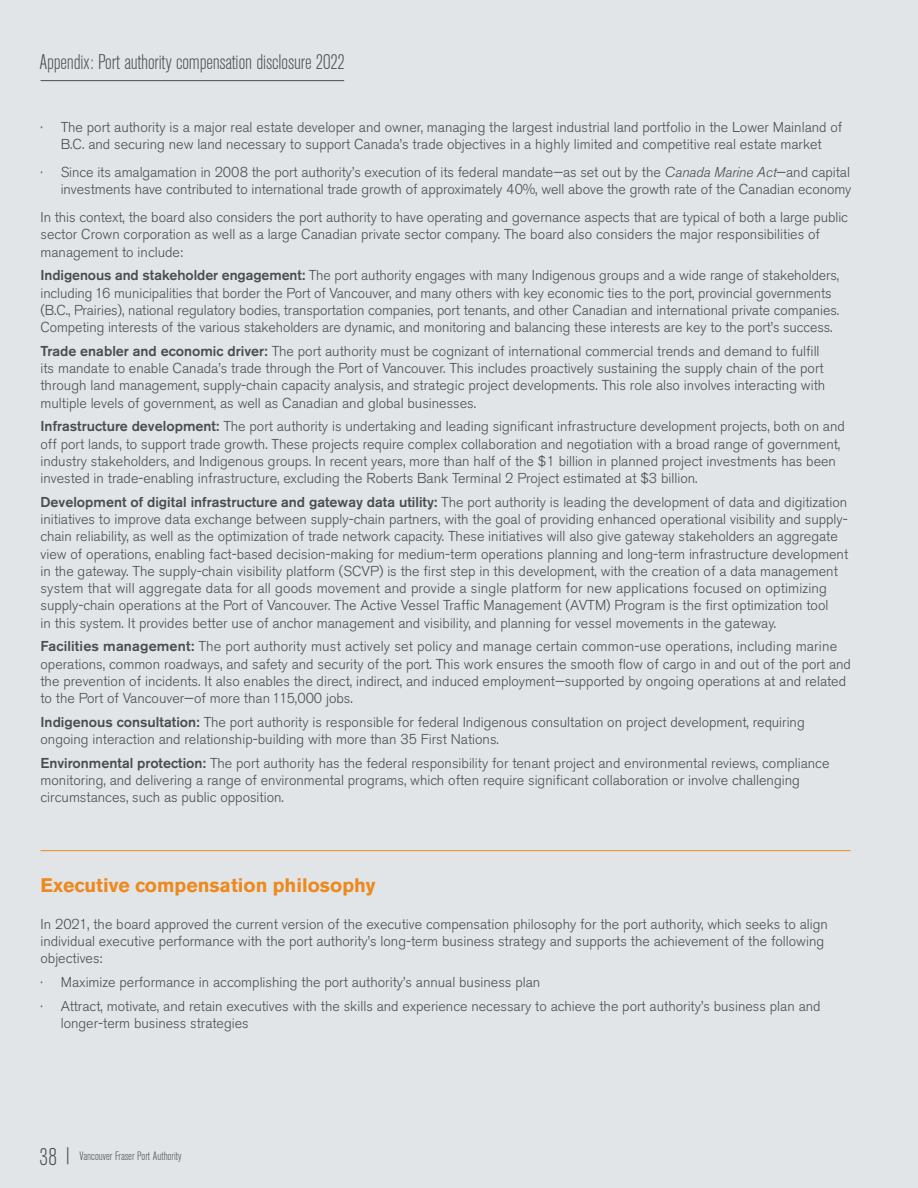
<style>
.page{position:relative;width:918px;height:1188px;background:#e1e5e8}
.page>*{position:absolute;margin:0;border:0;box-sizing:border-box;transform-origin:0 0}
.t1{font:300 condensed 24px "Akzidenz Grotesk BE";color:#4b4c4d}
.t2{font:300 condensed 21px "Akzidenz Grotesk BE";letter-spacing:-.01em;color:#4b4c4d}
.t3{font:700 19.5px "Akzidenz Grotesk BE";color:#ed891d}
.t4{font:300 14.25px/17.2px "Akzidenz Grotesk BE";color:#4b4c4d}
.t5{font:300 condensed 12px "Akzidenz Grotesk BE";color:#4b4c4d}
.s1{font-style:italic}
.s2{font-family:"Berthold Akzidenz Grotesk BE Md 2";font-weight:400}
.s3{font-size:17.1px}
</style>
<div class="page">
<hr style="left:40px;top:850px;width:810px;height:1px;background:#ed891d">
<hr style="left:41px;top:80px;width:303px;height:1px;background:#4b4c4d">
<h2 class="t2" style="left:39px;top:50px;width:307px">Appendix: Port authority compensation disclosure 2022</h2>
<p class="t4" style="left:40px;top:118px;width:803px;text-align:center">· The port authority is a major real estate developer and owner, managing the largest industrial land portfolio in the Lower Mainland of<br>B.C. and securing new land necessary to support Canada’s trade objectives in a highly limited and competitive real estate market</p>
<p class="t4" style="left:40px;top:164px;width:813px;text-align:right">· Since its amalgamation in 2008 the port authority’s execution of its federal mandate—as set out by the <span class="s1">Canada Marine Act</span>—and capital investments have contributed to international trade growth of approximately 40%, well above the growth rate of the Canadian economy</p>
<p class="t4" style="left:41px;top:209px;width:809px">In this context, the board also considers the port authority to have operating and governance aspects that are typical of both a large public sector Crown corporation as well as a large Canadian private sector company. The board also considers the major responsibilities of management to include:</p>
<p class="t4" style="left:40px;top:267px;width:800px"><span class="s2">Indigenous and stakeholder engagement:</span> The port authority engages with many Indigenous groups and a wide range of stakeholders, including 16 municipalities that border the Port of Vancouver, and many others with key economic ties to the port, provincial governments (B.C., Prairies), national regulatory bodies, transportation companies, port tenants, and other Canadian and international private companies.<br>Competing interests of the various stakeholders are dynamic, and monitoring and balancing these interests are key to the port’s success.</p>
<p class="t4" style="left:40px;top:343px;width:786px"><span class="s2">Trade enabler and economic driver:</span> The port authority must be cognizant of international commercial trends and demand to fulfill its mandate to enable Canada’s trade through the Port of Vancouver. This includes proactively sustaining the supply chain of the port through land management, supply-chain capacity analysis, and strategic project developments. This role also involves interacting with multiple levels of government, as well as Canadian and global businesses.</p>
<p class="t4" style="left:40px;top:418px;width:806px"><span class="s2">Infrastructure development:</span> The port authority is undertaking and leading significant infrastructure development projects, both on and off port lands, to support trade growth. These projects require complex collaboration and negotiation with a broad range of government, industry stakeholders, and Indigenous groups. In recent years, more than half of the $1 billion in planned project investments has been invested in trade-enabling infrastructure, excluding the Roberts Bank Terminal 2 Project estimated at $3 billion.</p>
<p class="t4" style="left:40px;top:494px;width:809px"><span class="s2">Development of digital infrastructure and gateway data utility:</span> The port authority is leading the development of data and digitization initiatives to improve data exchange between supply-chain partners, with the goal of providing enhanced operational visibility and supply&shy;chain reliability, as well as the optimization of trade network capacity. These initiatives will also give gateway stakeholders an aggregate view of operations, enabling fact-based decision-making for medium-term operations planning and long-term infrastructure development in the gateway. The supply-chain visibility platform (SCVP) is the first step in this development, with the creation of a data management system that will aggregate data for all goods movement and provide a single platform for new applications focused on optimizing supply-chain operations at the Port of Vancouver. The Active Vessel Traffic Management (AVTM) Program is the first optimization tool<br>in this system. It provides better use of anchor management and visibility, and planning for vessel movements in the gateway.</p>
<p class="t4" style="left:40px;top:638px;width:812px"><span class="s2">Facilities management:</span> The port authority must actively set policy and manage certain common-use operations, including marine operations, common roadways, and safety and security of the port. This work ensures the smooth flow of cargo in and out of the port and the prevention of incidents. It also enables the direct, indirect, and induced employment—supported by ongoing operations at and related to the Port of Vancouver—of more than 115,000 jobs.</p>
<p class="t4" style="left:40px;top:714px;width:766px"><span class="s2">Indigenous consultation:</span> The port authority is responsible for federal Indigenous consultation on project development, requiring ongoing interaction and relationship-building with more than 35 First Nations.</p>
<p class="t4" style="left:40px;top:755px;width:790px"><span class="s2">Environmental protection:</span> The port authority has the federal responsibility for tenant project and environmental reviews, compliance monitoring, and delivering a range of environmental programs, which often require significant collaboration or involve challenging circumstances, such as public opposition.</p>
<h3 class="t3" style="left:40px;top:874px;width:337px">Executive compensation philosophy</h3>
<p class="t4" style="left:40px;top:916px;width:789px">In 2021, the board approved the current version of the executive compensation philosophy for the port authority, which seeks to align individual executive performance with the port authority’s long-term business strategy and supports the achievement of the following objectives:</p>
<p class="t4" style="left:40px;top:971px;width:782px;line-height:23.7px">· Maximize performance in accomplishing the port authority’s annual business plan<br>· Attract, motivate, and retain executives with the skills and experience necessary to achieve the port authority’s business plan and</p>
<p class="t4" style="left:61px;top:1015px;width:189px">longer-term business strategies</p>
<h1 class="t1" style="left:39px;top:1144px;width:19px">38</h1>
<p class="t5" style="left:65px;top:1149px;width:118px"><span class="s3">|</span> Vancouver Fraser Port Authority</p>
</div>
